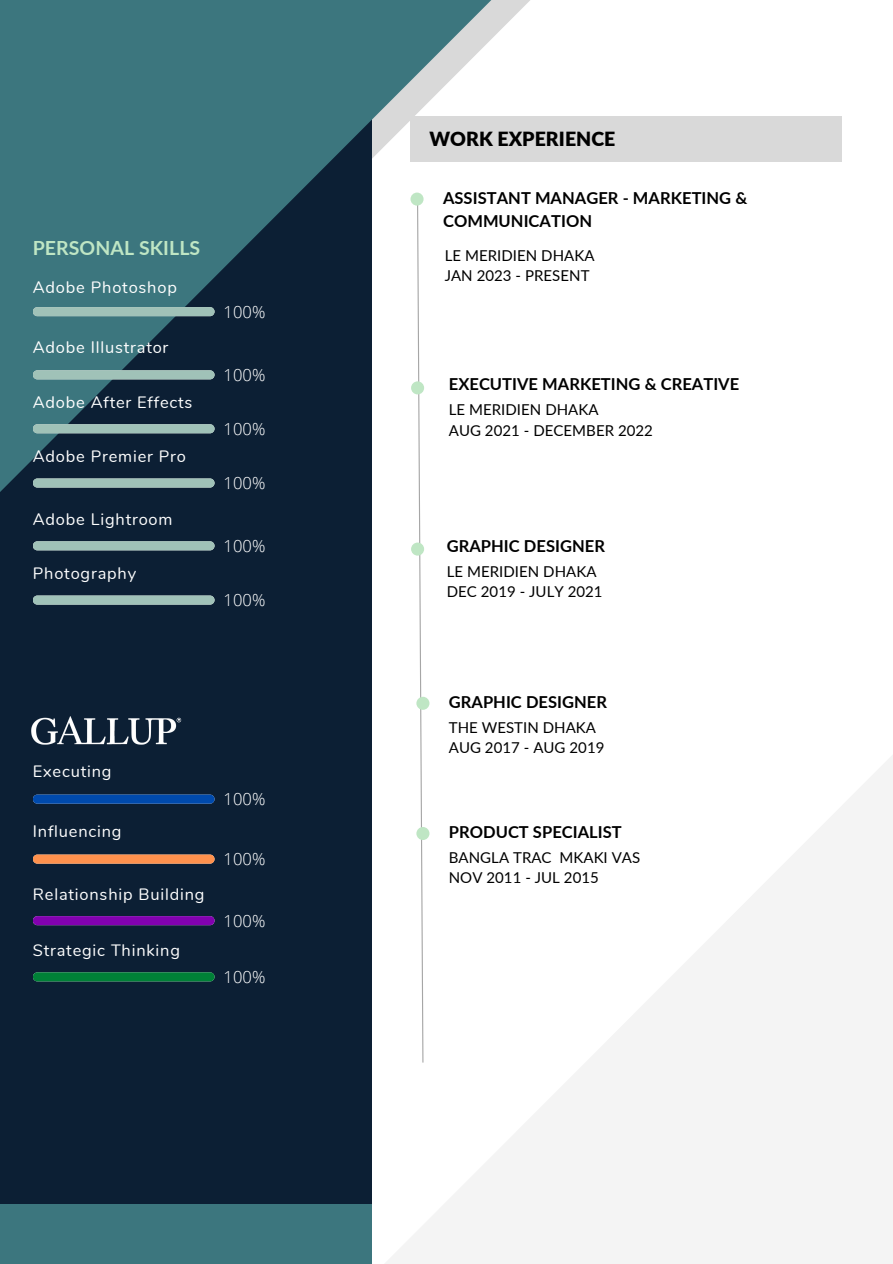
<style>
.page{position:relative;width:893px;height:1264px;background:#fff}
.page>*{position:absolute;margin:0;border:0;box-sizing:border-box;transform-origin:0 0}
.t1{font:900 19.5px "Lato";letter-spacing:.005em;color:#000}
.t2{font:700 19.5px "Lato";letter-spacing:.005em;color:#bfe6c4}
.t3{font:700 16.5px/22.5px "Lato";letter-spacing:.005em;color:#000}
.t4{font:300 16.5px "Open Sans";color:#fff}
.t5{font:16.35px "Nunito";letter-spacing:.05em;color:#fff}
.t6{font:15px/20.2px "Lato";letter-spacing:.005em;color:#000}
</style>
<div class="page">
<svg style="left:505px;top:0;width:39px;height:117px"></svg>
<div style="left:410px;top:117px;width:432px;height:45px;background:#d9d9d9"></div>
<div style="left:0;top:1120px;width:371px;height:143px;background:#3c767e"></div>
<div style="left:0;top:0;width:371px;height:1203px;background:#0c1f34"></div>
<svg style="left:371px;top:740px;width:521px;height:523px"></svg>
<svg style="left:0;top:0;width:505px;height:506px;fill:#3c767e"></svg>
<svg style="left:416px;top:203px;width:8px;height:860px"></svg>
<div style="left:410px;top:192px;width:13px;height:14px;background:#bfe6c4;border-radius:50%"></div>
<div style="left:33px;top:370px;width:181px;height:9px;background:#a0c2b8;border-radius:5px"></div>
<div style="left:33px;top:307px;width:181px;height:9px;background:#a0c2b8;border-radius:5px"></div>
<div style="left:33px;top:794px;width:181px;height:9px;background:#004aad;border-radius:5px"></div>
<div style="left:33px;top:424px;width:181px;height:9px;background:#a0c2b8;border-radius:5px"></div>
<div style="left:33px;top:541px;width:181px;height:9px;background:#a0c2b8;border-radius:5px"></div>
<div style="left:33px;top:854px;width:181px;height:9px;background:#ff914d;border-radius:5px"></div>
<div style="left:33px;top:478px;width:181px;height:9px;background:#a0c2b8;border-radius:5px"></div>
<div style="left:33px;top:595px;width:181px;height:9px;background:#a0c2b8;border-radius:5px"></div>
<div style="left:33px;top:916px;width:181px;height:9px;background:#8201af;border-radius:5px"></div>
<div style="left:33px;top:972px;width:181px;height:9px;background:#008037;border-radius:5px"></div>
<img style="left:31px;top:716px;width:151px;height:29px">
<div style="left:411px;top:381px;width:13px;height:13px;background:#bfe6c4;border-radius:50%"></div>
<div style="left:411px;top:542px;width:13px;height:13px;background:#bfe6c4;border-radius:50%"></div>
<div style="left:416px;top:696px;width:13px;height:13px;background:#bfe6c4;border-radius:50%"></div>
<div style="left:416px;top:827px;width:13px;height:13px;background:#bfe6c4;border-radius:50%"></div>
<p class="t2" style="left:33px;top:235px;width:169px">PERSONAL SKILLS</p>
<p class="t5" style="left:33px;top:276px;width:146px">Adobe Photoshop</p>
<p class="t5" style="left:33px;top:336px;width:137px">Adobe Illustrator</p>
<p class="t5" style="left:33px;top:391px;width:161px">Adobe After Effects</p>
<h2 class="t5" style="left:33px;top:446px;width:155px">Adobe Premier Pro</h2>
<p class="t5" style="left:33px;top:508px;width:141px">Adobe Lightroom</p>
<h3 class="t5" style="left:33px;top:563px;width:105px">Photography</h3>
<p class="t4" style="left:224px;top:300px;width:43px">100%</p>
<p class="t4" style="left:224px;top:363px;width:43px">100%</p>
<p class="t4" style="left:224px;top:417px;width:43px">100%</p>
<p class="t4" style="left:224px;top:471px;width:43px">100%</p>
<p class="t4" style="left:224px;top:534px;width:43px">100%</p>
<p class="t4" style="left:224px;top:588px;width:43px">100%</p>
<p class="t5" style="left:33px;top:760px;width:80px">Executing</p>
<h1 class="t5" style="left:33px;top:820px;width:90px">Influencing</h1>
<h2 class="t5" style="left:33px;top:883px;width:173px">Relationship Building</h2>
<h3 class="t5" style="left:33px;top:939px;width:149px">Strategic Thinking</h3>
<p class="t4" style="left:224px;top:787px;width:43px">100%</p>
<p class="t4" style="left:224px;top:847px;width:43px">100%</p>
<p class="t4" style="left:224px;top:909px;width:43px">100%</p>
<p class="t4" style="left:224px;top:965px;width:43px">100%</p>
<p class="t1" style="left:429px;top:127px;width:187px">WORK EXPERIENCE</p>
<p class="t3" style="left:443px;top:186px;width:306px">ASSISTANT MANAGER - MARKETING &amp;<br>COMMUNICATION</p>
<p class="t6" style="left:444px;top:245px;width:151px">LE MERIDIEN DHAKA<br>JAN 2023 - PRESENT</p>
<p class="t3" style="left:449px;top:372px;width:292px">EXECUTIVE MARKETING &amp; CREATIVE</p>
<p class="t6" style="left:449px;top:399px;width:206px">LE MERIDIEN DHAKA<br>AUG 2021 - DECEMBER 2022</p>
<h2 class="t3" style="left:446px;top:534px;width:160px">GRAPHIC DESIGNER</h2>
<h3 class="t6" style="left:446px;top:561px;width:157px">LE MERIDIEN DHAKA<br>DEC 2019 - JULY 2021</h3>
<h2 class="t3" style="left:449px;top:690px;width:160px">GRAPHIC DESIGNER</h2>
<h2 class="t6" style="left:449px;top:717px;width:157px">THE WESTIN DHAKA<br>AUG 2017 - AUG 2019</h2>
<h3 class="t3" style="left:449px;top:820px;width:174px">PRODUCT SPECIALIST</h3>
<h3 class="t6" style="left:449px;top:847px;width:193px">BANGLA TRAC MKAKI VAS<br>NOV 2011 - JUL 2015</h3>
</div>
